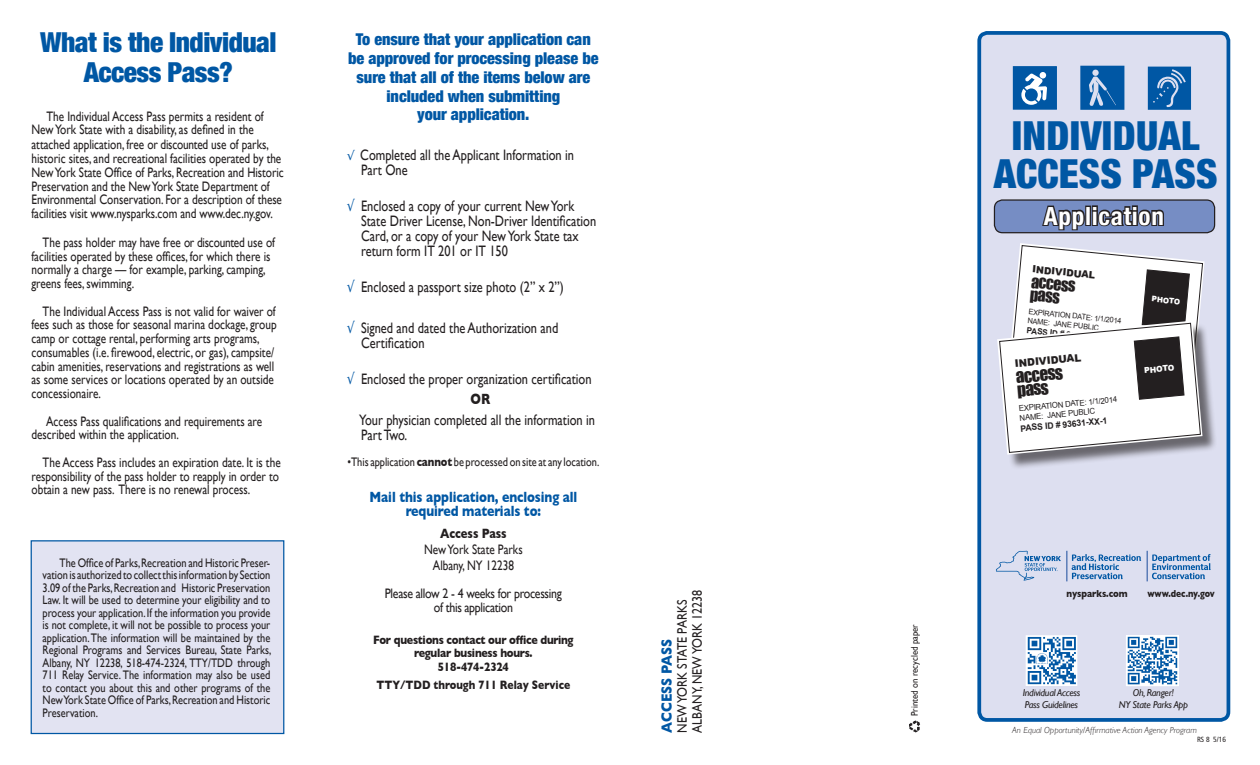
<style>
.page{position:relative;width:1260px;height:765px;background:#fff}
.page>*{position:absolute;margin:0;border:0;box-sizing:border-box;transform-origin:0 0}
.t1{font:900 condensed 40px "Helvetica Neue";color:#0057a4}
.t2{font:900 condensed 27.5px/30px "Helvetica Neue";letter-spacing:-.02em;color:#0057a4;text-align:center}
.t3{font:700 condensed 25px "Helvetica Neue";letter-spacing:.03em;color:#fff}
.t4{font:17.75px/13.8px "Impact";color:#231f20}
.t5{font:16.75px/13px "Impact";color:#231f20}
.t6{font:900 condensed 16.25px/18.8px "Helvetica Neue";letter-spacing:-.005em;color:#0057a4;text-align:center}
.t7{font:15.12px/15px "Gill Sans";color:#231f20;scale:.82 1}
.t8{font:700 15.12px "Gill Sans";letter-spacing:-.005em;color:#0057a4;scale:.82 1}
.t9{font:700 15.12px "Gill Sans";letter-spacing:-.005em;color:#0057a4;scale:.87 1}
.t10{font:700 15.12px "Gill Sans";color:#231f20;scale:.82 1}
.t11{font:13.75px/13.8px "Gill Sans";color:#231f20;scale:.82 1}
.t12{font:13.75px "Gill Sans";letter-spacing:-.025em;color:#231f20;scale:.86 1}
.t13{font:13.75px "Gill Sans";color:#231f20;scale:.87 1}
.t14{font:700 13.75px "Gill Sans";color:#231f20;scale:.82 1}
.t15{font:12.38px/12.5px "Gill Sans";color:#231f20;text-align:justify;scale:.84 1}
.t16{font:700 12.38px "Gill Sans";letter-spacing:-.025em;color:#231f20;scale:.86 1}
.t17{font:700 12.38px "Gill Sans";color:#231f20;scale:.84 1}
.t18{font:900 10.5px "Arial";color:#231f20}
.t19{font:700 10.25px "Gill Sans";letter-spacing:-.005em;color:#231f20;scale:.82 1}
.t20{font:700 10.25px "Gill Sans";letter-spacing:-.005em;color:#231f20;scale:.86 1}
.t21{font:italic 10px/11.2px "Gill Sans";letter-spacing:-.025em;color:#231f20}
.t22{font:900 9.88px "Arial";color:#231f20}
.t23{font:9.62px "Gill Sans";color:#231f20;scale:.91 1}
.t24{font:700 8.88px "Arial";color:#231f20}
.t25{font:italic 300 8.75px "Gill Sans";color:#231f20}
.t26{font:8px/9.8px "Arial";color:#231f20}
.t27{font:900 8px "Arial";color:#fff}
.t28{font:7.62px/9.2px "Arial";color:#231f20}
.t29{font:900 7.62px "Arial";color:#fff}
.t30{font:condensed 7.5px "Frutiger LT Std";color:#231f20}
.s1{color:#0057a4}
.s2{font-weight:700}
</style>
<div class="page">
<div style="left:979px;top:33px;width:249px;height:687px;background:#dddff0;border-radius:8px"></div>
<div style="left:977px;top:31px;width:253px;height:691px;border:4px solid #0057a4;border-radius:8px"></div>
<div style="left:31px;top:540px;width:253px;height:194px;background:#e2e3f2;border:1px solid #0057a4"></div>
<svg style="left:909px;top:720px;width:11px;height:8px"></svg>
<div style="left:999px;top:323px;width:219px;height:147px;background:#231f20;opacity:.62"></div>
<svg style="left:997px;top:243px;width:208px;height:212px;background:#d6d6d8"></svg>
<div style="left:994px;top:200px;width:221px;height:33px;background:#768dc4;border-radius:8px"></div>
<svg style="left:1042px;top:205px;width:122px;height:26px"></svg>
<div style="left:994px;top:199px;width:221px;height:34px;border:1px solid #231f20;border-radius:8px"></div>
<img style="left:1028px;top:637px;width:47px;height:47px">
<div style="left:1026px;top:635px;width:51px;height:51px;border:1px solid #fff"></div>
<img style="left:1128px;top:637px;width:49px;height:47px">
<div style="left:1126px;top:635px;width:53px;height:51px;border:1px solid #fff"></div>
<hr style="left:1067px;top:551px;width:1px;height:30px;background:#194b9b">
<svg style="left:1072px;top:554px;width:69px;height:25px"></svg>
<svg style="left:996px;top:551px;width:65px;height:30px"></svg>
<hr style="left:1147px;top:551px;width:1px;height:30px;background:#194b9b">
<svg style="left:1152px;top:554px;width:59px;height:25px"></svg>
<div style="left:1013px;top:66px;width:44px;height:44px;background:#0057a4;border:1px solid #0057a4"></div>
<svg style="left:1021px;top:73px;width:26px;height:32px"></svg>
<svg style="left:1080px;top:66px;width:44px;height:44px;background:#236db0"></svg>
<svg style="left:1148px;top:67px;width:43px;height:43px;background:#1d69ae"></svg>
<p class="t2" style="left:40px;top:26px;width:238px">What is the Individual<br>Access Pass?</p>
<p class="t11" style="left:32px;top:109px;width:285px;text-indent:15px">The Individual Access Pass permits a resident of<br>New York State with a disability, as defined in the</p>
<p class="t11" style="left:32px;top:138px;width:309px">attached application, free or discounted use of parks, historic sites, and recreational facilities operated by the New York State Office of Parks, Recreation and Historic Preservation and the New York State Department of Environmental Conservation. For a description of these facilities visit www.nysparks.com and www.dec.ny.gov.</p>
<p class="t11" style="left:32px;top:235px;width:299px;text-indent:11px">The pass holder may have free or discounted use of facilities operated by these offices, for which there is normally a charge — for example, parking, camping, greens fees, swimming.</p>
<p class="t11" style="left:32px;top:304px;width:300px;text-indent:11px">The Individual Access Pass is not valid for waiver of fees such as those for seasonal marina dockage, group camp or cottage rental, performing arts programs, consumables (i.e. firewood, electric, or gas), campsite/ cabin amenities, reservations and registrations as well as some services or locations operated by an outside concessionaire.</p>
<p class="t11" style="left:32px;top:414px;width:283px;text-indent:15px">Access Pass qualifications and requirements are described within the application.</p>
<p class="t11" style="left:32px;top:455px;width:305px;text-align:justify;text-indent:11px">The Access Pass includes an expiration date. It is the responsibility of the pass holder to reapply in order to obtain a new pass. There is no renewal process.</p>
<p class="t15" style="left:43px;top:556px;width:274px;text-indent:17px">The Office of Parks, Recreation and Historic Preser&shy;vation is authorized to collect this information by Section 3.09 of the Parks, Recreation and Historic Preservation Law. It will be used to determine your eligibility and to process your application. If the information you provide is not complete, it will not be possible to process your application. The information will be maintained by the Regional Programs and Services Bureau, State Parks, Albany, NY 12238, 518-474-2324, TTY/TDD through 711 Relay Service. The information may also be used to contact you about this and other programs of the New York State Office of Parks, Recreation and Historic Preservation.</p>
<p class="t6" style="left:348px;top:29px;width:252px">To ensure that your application can be approved for processing please be sure that all of the items below are included when submitting</p>
<p class="t6" style="left:417px;top:104px;width:114px">your application.</p>
<p class="t7" style="left:361px;top:148px;width:261px;text-indent:-14px"><span class="s1">√</span> Completed all the Applicant Information in<br>Part One</p>
<p class="t7" style="left:361px;top:198px;width:288px;text-indent:-14px"><span class="s1">√</span> Enclosed a copy of your current New York State Driver License, Non-Driver Identification Card, or a copy of your New York State tax return form IT 201 or IT 150</p>
<p class="t7" style="left:347px;top:279px;width:266px"><span class="s1">√</span> Enclosed a passport size photo (2” x 2”)</p>
<p class="t7" style="left:347px;top:320px;width:259px"><span class="s1">√</span> Signed and dated the Authorization and</p>
<p class="t7" style="left:361px;top:335px;width:79px">Certification</p>
<p class="t7" style="left:347px;top:371px;width:299px"><span class="s1">√</span> Enclosed the proper organization certification</p>
<p class="t10" style="left:471px;top:390px;width:26px">OR</p>
<p class="t7" style="left:359px;top:412px;width:289px">Your physician completed all the information in<br>Part Two.</p>
<p class="t15" style="left:347px;top:456px;width:302px">•This application <span class="s2">cannot</span> be processed on site at any location.</p>
<p class="t8" style="left:369px;top:488px;width:255px">Mail this application, enclosing all</p>
<p class="t8" style="left:406px;top:502px;width:166px">required materials to:</p>
<p class="t14" style="left:440px;top:525px;width:83px">Access Pass</p>
<p class="t11" style="left:424px;top:543px;width:122px">New York State Parks</p>
<p class="t11" style="left:433px;top:559px;width:100px">Albany, NY 12238</p>
<p class="t12" style="left:385px;top:585px;width:207px">Please allow 2 - 4 weeks for processing</p>
<p class="t12" style="left:434px;top:599px;width:94px">of this application</p>
<p class="t16" style="left:373px;top:632px;width:235px">For questions contact our office during</p>
<p class="t16" style="left:414px;top:646px;width:139px">regular business hours.</p>
<p class="t16" style="left:438px;top:660px;width:84px">518-474-2324</p>
<p class="t17" style="left:377px;top:678px;width:232px">TTY/TDD through 711 Relay Service</p>
<p class="t13" style="left:674px;top:733px;width:154px;rotate:-90deg">NEW YORK STATE PARKS</p>
<p class="t13" style="left:689px;top:733px;width:166px;rotate:-90deg">ALBANY, NEW YORK 12238</p>
<p class="t9" style="left:658px;top:733px;width:110px;rotate:-90deg">ACCESS PASS</p>
<p class="t23" style="left:909px;top:716px;width:102px;rotate:-90deg">Printed on recycled paper</p>
<p class="t1" style="left:1012px;top:103px;width:189px">INDIVIDUAL</p>
<p class="t1" style="left:994px;top:141px;width:225px">ACCESS PASS</p>
<p class="t3" style="left:1044px;top:195px;width:122px">Application</p>
<p class="t22" style="left:1033px;top:262px;width:64px;rotate:6deg">INDIVIDUAL</p>
<p class="t5" style="left:1032px;top:274px;width:46px;rotate:6deg">access pass</p>
<p class="t28" style="left:1029px;top:307px;width:95px;rotate:6deg">EXPIRATION DATE: 1/1/2014<br>NAME: JANE PUBLIC</p>
<p class="t18" style="left:1014px;top:356px;width:68px;rotate:-5deg">INDIVIDUAL</p>
<p class="t4" style="left:1015px;top:369px;width:49px;rotate:-5deg">access pass</p>
<p class="t26" style="left:1018px;top:403px;width:100px;rotate:-5deg">EXPIRATION DATE: 1/1/2014<br>NAME: JANE PUBLIC</p>
<p class="t24" style="left:1020px;top:422px;width:89px;rotate:-5deg">PASS ID # 93631-XX-1</p>
<p class="t29" style="left:1152px;top:293px;width:30px;rotate:6deg">Photo</p>
<p class="t27" style="left:1144px;top:364px;width:32px;rotate:-5deg">Photo</p>
<p class="t20" style="left:1067px;top:588px;width:73px">nysparks.com</p>
<p class="t19" style="left:1147px;top:588px;width:84px">www.dec.ny.gov</p>
<p class="t21" style="left:1023px;top:687px;width:59px">Individual Access<br>Pass Guidelines</p>
<p class="t21" style="left:1133px;top:687px;width:43px">Oh, Ranger!</p>
<p class="t21" style="left:1119px;top:699px;width:71px">NY State Parks App</p>
<p class="t25" style="left:1012px;top:725px;width:186px">An Equal Opportunity/Affirmative Action Agency Program</p>
<p class="t30" style="left:1197px;top:735px;width:30px">RS 8 5/16</p>
</div>
